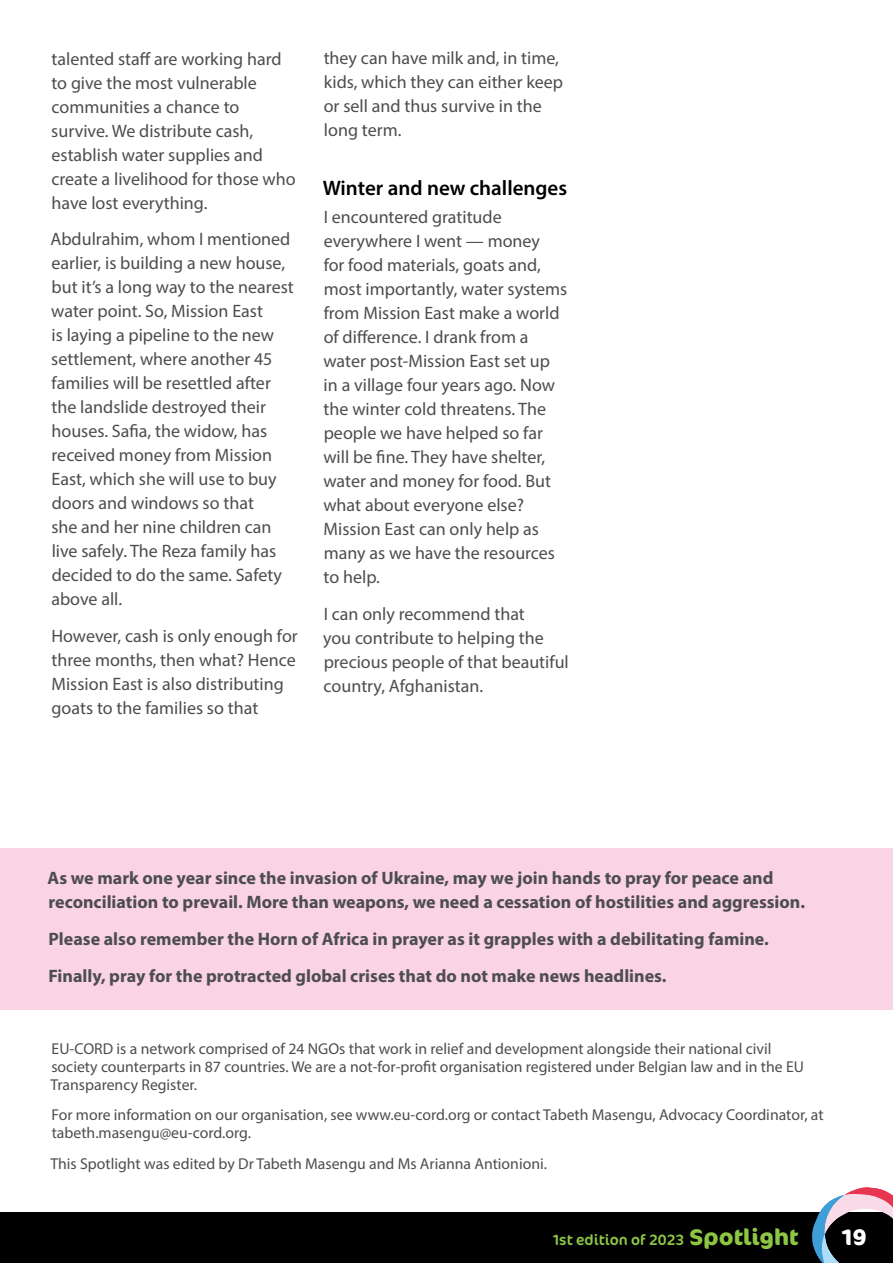
<style>
.page{position:relative;width:893px;height:1263px;background:#fff}
.page>*{position:absolute;margin:0;border:0;box-sizing:border-box;transform-origin:0 0}
.t1{font:700 22.5px "Cocon";color:#fff}
.t2{font:600 21px "Myriad Pro";color:#000}
.t3{font:18px/24px "Myriad Pro";color:#4d4d4f}
.t4{font:700 18px/24px "Myriad Pro";color:#4d4d4f}
.t5{font:15.75px/18px "Myriad Pro";color:#4d4d4f}
.t6{font:15px "Cocon";color:#8dc643}
.s1{font-weight:700;font-size:22.5px}
</style>
<div class="page">
<div style="left:0;top:1212px;width:893px;height:51px;background:#000"></div>
<div style="left:0;top:848px;width:893px;height:161px;background:#fad3e4"></div>
<svg style="left:812px;top:1187px;width:81px;height:76px"></svg>
<p class="t3" style="left:51px;top:46px;width:246px">talented staff are working hard to give the most vulnerable communities a chance to survive. We distribute cash, establish water supplies and create a livelihood for those who have lost everything.</p>
<p class="t3" style="left:50px;top:227px;width:245px">Abdulrahim, whom I mentioned earlier, is building a new house, but it’s a long way to the nearest water point. So, Mission East<br>is laying a pipeline to the new settlement, where another 45 families will be resettled after the landslide destroyed their houses. Safia, the widow, has received money from Mission<br>East, which she will use to buy doors and windows so that<br>she and her nine children can live safely. The Reza family has decided to do the same. Safety above all.</p>
<p class="t3" style="left:51px;top:624px;width:248px">However, cash is only enough for three months, then what? Hence<br>Mission East is also distributing goats to the families so that</p>
<p class="t3" style="left:324px;top:46px;width:241px">they can have milk and, in time, kids, which they can either keep or sell and thus survive in the long term.</p>
<p class="t2" style="left:323px;top:174px;width:246px">Winter and new challenges</p>
<p class="t3" style="left:323px;top:204px;width:245px">I encountered gratitude everywhere I went — money<br>for food materials, goats and, most importantly, water systems from Mission East make a world of difference. I drank from a water post-Mission East set up in a village four years ago. Now the winter cold threatens. The people we have helped so far will be fine. They have shelter, water and money for food. But what about everyone else?<br>Mission East can only help as many as we have the resources to help.</p>
<p class="t3" style="left:323px;top:601px;width:247px">I can only recommend that<br>you contribute to helping the precious people of that beautiful country, Afghanistan.</p>
<p class="t4" style="left:48px;top:865px;width:759px">As we mark one year since the invasion of Ukraine, may we join hands to pray for peace and reconciliation to prevail. More than weapons, we need a cessation of hostilities and aggression.</p>
<p class="t4" style="left:48px;top:920px;width:722px;line-height:36.8px">Please also remember the Horn of Africa in prayer as it grapples with a debilitating famine.<br>Finally, pray for the protracted global crises that do not make news headlines.</p>
<p class="t5" style="left:50px;top:1039px;width:755px">EU-CORD is a network comprised of 24 NGOs that work in relief and development alongside their national civil society counterparts in 87 countries. We are a not-for-profit organisation registered under Belgian law and in the EU<br>Transparency Register.</p>
<p class="t5" style="left:52px;top:1106px;width:774px">For more information on our organisation, see www.eu-cord.org or contact Tabeth Masengu, Advocacy Coordinator, at tabeth.masengu@eu-cord.org.</p>
<p class="t5" style="left:50px;top:1155px;width:498px">This Spotlight was edited by Dr Tabeth Masengu and Ms Arianna Antionioni.</p>
<p class="t6" style="left:553px;top:1231px;width:247px">1st edition of 2023 <span class="s1">Spotlight</span></p>
<p class="t1" style="left:842px;top:1224px;width:26px">19</p>
</div>
